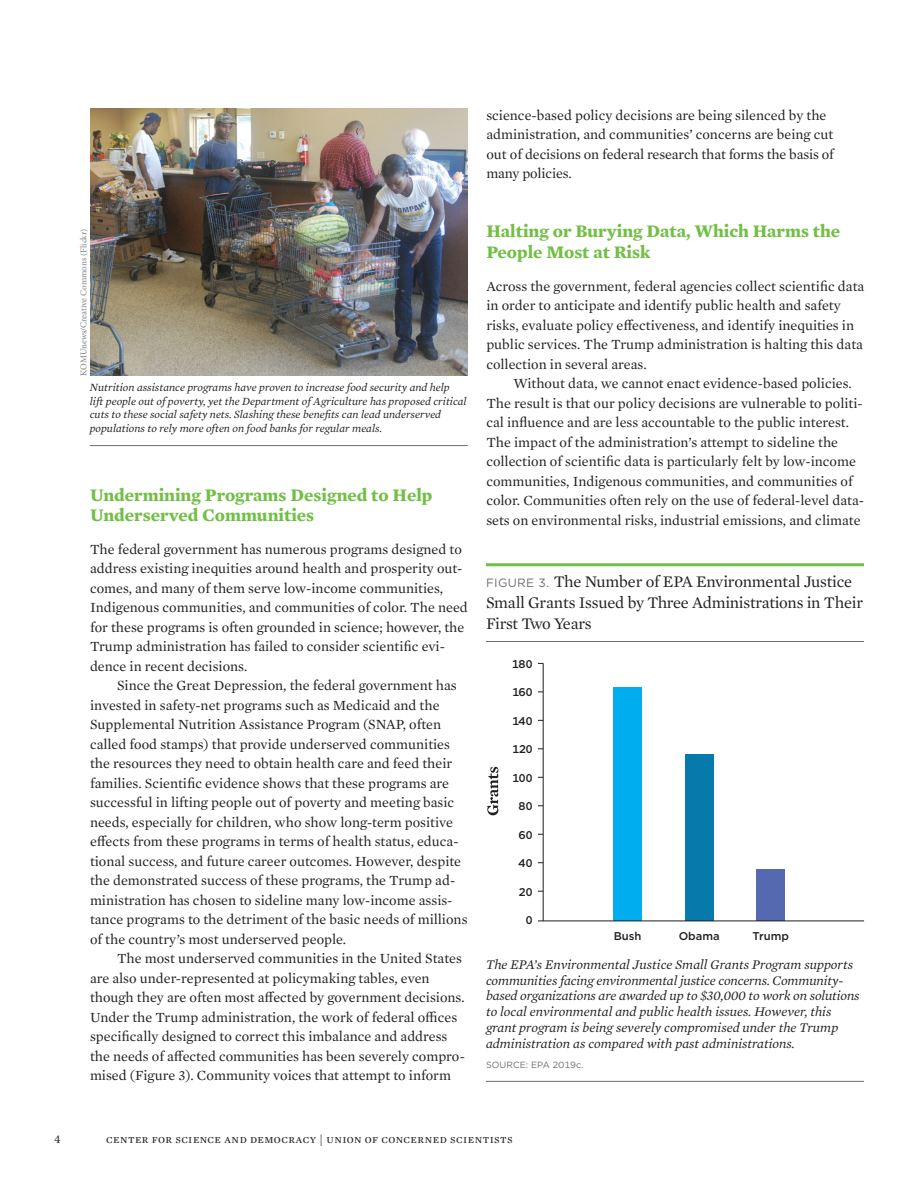
<style>
.page{position:relative;width:918px;height:1188px;background:#fff}
.page>*{position:absolute;margin:0;border:0;box-sizing:border-box;transform-origin:0 0}
.First-level_subhead{font:700 18px/20.2px "Mercury Text G1";color:#71bf44}
.Figure_table_main_ti{font:16.5px/21px "Mercury Text G1";letter-spacing:-.015em;color:#231f20}
.Body_Text__w__indent{font:14.25px/19.5px "Mercury Text G1";color:#231f20}
.Body_Text__first_par{font:14.25px/19.5px "Mercury Text G1";color:#231f20}
.Body_text__last_sect{font:14.25px/19.5px "Mercury Text G1";color:#231f20}
.Figure_table_caption{font:italic 13.5px/15.8px "Mercury Text G1";color:#231f20}
.t1{font:12px "Mercury Text G1 Roman SC";letter-spacing:.04em;color:#231f20}
.t2{font:12px "Mercury Text G1";color:#231f20}
.Photo_caption_text_w{font:italic 11.25px/13.5px "Mercury Text G1";color:#231f20}
.t3{font:500 11.25px "Gotham";color:#211e1e}
.Photo_credit{font:9px "Minion Pro";letter-spacing:-.005em;color:#808285}
.Figure_table_note{font:9px "Gotham";letter-spacing:.01em;color:#6c6d70}
.s1{font-family:"Gotham";font-size:12px;color:#6c6d70}
</style>
<div class="page">
<hr style="left:486px;top:563px;width:378px;height:3px;background:#71bf44">
<hr style="left:486px;top:641px;width:378px;height:1px;background:#6c6d70">
<div style="left:613px;top:688px;width:29px;height:233px;background:#00aeef"></div>
<div style="left:685px;top:755px;width:29px;height:166px;background:#0779ab"></div>
<div style="left:756px;top:870px;width:29px;height:51px;background:#5569b1"></div>
<svg style="left:487px;top:767px;width:11px;height:48px"></svg>
<hr style="left:543px;top:921px;width:321px;height:1px;background:#211e1e">
<hr style="left:543px;top:663px;width:1px;height:258px;background:#211e1e">
<hr style="left:486px;top:1081px;width:378px;height:1px;background:#6c6d70">
<img style="left:90px;top:109px;width:378px;height:267px">
<hr style="left:90px;top:445px;width:378px;height:1px;background:#6c6d70">
<p class="Photo_credit" style="left:78px;top:376px;width:149px;rotate:-90deg">KOMUnews/Creative Commons (Flickr)</p>
<p class="Photo_caption_text_w" style="left:90px;top:380px;width:378px">Nutrition assistance programs have proven to increase food security and help<br>lift people out of poverty, yet the Department of Agriculture has proposed critical cuts to these social safety nets. Slashing these benefits can lead underserved populations to rely more often on food banks for regular meals.</p>
<p class="First-level_subhead" style="left:90px;top:484px;width:344px">Undermining Programs Designed to Help<br>Underserved Communities</p>
<p class="Body_Text__first_par" style="left:90px;top:539px;width:379px">The federal government has numerous programs designed to address existing inequities around health and prosperity out&shy;comes, and many of them serve low-income communities, Indigenous communities, and communities of color. The need for these programs is often grounded in science; however, the Trump administration has failed to consider scientific evi&shy;dence in recent decisions.</p>
<p class="Body_Text__w__indent" style="left:90px;top:675px;width:379px;text-indent:27px">Since the Great Depression, the federal government has invested in safety-net programs such as Medicaid and the Supplemental Nutrition Assistance Program (SNAP, often called food stamps) that provide underserved communities the resources they need to obtain health care and feed their families. Scientific evidence shows that these programs are successful in lifting people out of poverty and meeting basic needs, especially for children, who show long-term positive effects from these programs in terms of health status, educa&shy;tional success, and future career outcomes. However, despite the demonstrated success of these programs, the Trump ad&shy;ministration has chosen to sideline many low-income assis&shy;tance programs to the detriment of the basic needs of millions of the country’s most underserved people.</p>
<p class="Body_text__last_sect" style="left:90px;top:948px;width:376px;text-indent:27px">The most underserved communities in the United States are also under-represented at policymaking tables, even though they are often most affected by government decisions.<br>Under the Trump administration, the work of federal offices specifically designed to correct this imbalance and address the needs of affected communities has been severely compro&shy;mised (Figure 3). Community voices that attempt to inform</p>
<p class="Body_text__last_sect" style="left:486px;top:104px;width:349px">science-based policy decisions are being silenced by the administration, and communities’ concerns are being cut out of decisions on federal research that forms the basis of many policies.</p>
<p class="First-level_subhead" style="left:486px;top:220px;width:355px">Halting or Burying Data, Which Harms the<br>People Most at Risk</p>
<p class="Body_Text__first_par" style="left:486px;top:275px;width:379px">Across the government, federal agencies collect scientific data in order to anticipate and identify public health and safety risks, evaluate policy effectiveness, and identify inequities in public services. The Trump administration is halting this data collection in several areas.</p>
<p class="Body_Text__w__indent" style="left:486px;top:373px;width:379px;text-indent:27px">Without data, we cannot enact evidence-based policies.<br>The result is that our policy decisions are vulnerable to politi&shy;cal influence and are less accountable to the public interest.<br>The impact of the administration’s attempt to sideline the collection of scientific data is particularly felt by low-income communities, Indigenous communities, and communities of color. Communities often rely on the use of federal-level data&shy;sets on environmental risks, industrial emissions, and climate</p>
<p class="Figure_table_main_ti" style="left:486px;top:570px;width:379px"><span class="s1">FIGURE 3.</span> The Number of EPA Environmental Justice<br>Small Grants Issued by Three Administrations in Their<br>First Two Years</p>
<p class="t3" style="left:512px;top:657px;width:22px">180</p>
<p class="t3" style="left:513px;top:685px;width:21px">160</p>
<p class="t3" style="left:512px;top:714px;width:22px">140</p>
<p class="t3" style="left:513px;top:742px;width:21px">120</p>
<p class="t3" style="left:513px;top:770px;width:21px">100</p>
<p class="t3" style="left:519px;top:799px;width:15px">80</p>
<p class="t3" style="left:518px;top:827px;width:16px">60</p>
<p class="t3" style="left:518px;top:856px;width:16px">40</p>
<p class="t3" style="left:519px;top:884px;width:15px">20</p>
<p class="t3" style="left:526px;top:913px;width:8px">0</p>
<p class="t3" style="left:614px;top:929px;width:29px">Bush</p>
<p class="t3" style="left:679px;top:929px;width:43px">Obama</p>
<p class="t3" style="left:753px;top:929px;width:38px">Trump</p>
<p class="Figure_table_caption" style="left:486px;top:956px;width:375px">The EPA’s Environmental Justice Small Grants Program supports communities facing environmental justice concerns. Community&shy;based organizations are awarded up to $30,000 to work on solutions to local environmental and public health issues. However, this grant program is being severely compromised under the Trump administration as compared with past administrations.</p>
<p class="Figure_table_note" style="left:486px;top:1059px;width:99px">SOURCE: EPA 2019c.</p>
<p class="t2" style="left:54px;top:1130px;width:8px">4</p>
<p class="t1" style="left:106px;top:1132px;width:408px">center for science and democracy | union of concerned scientists</p>
</div>
